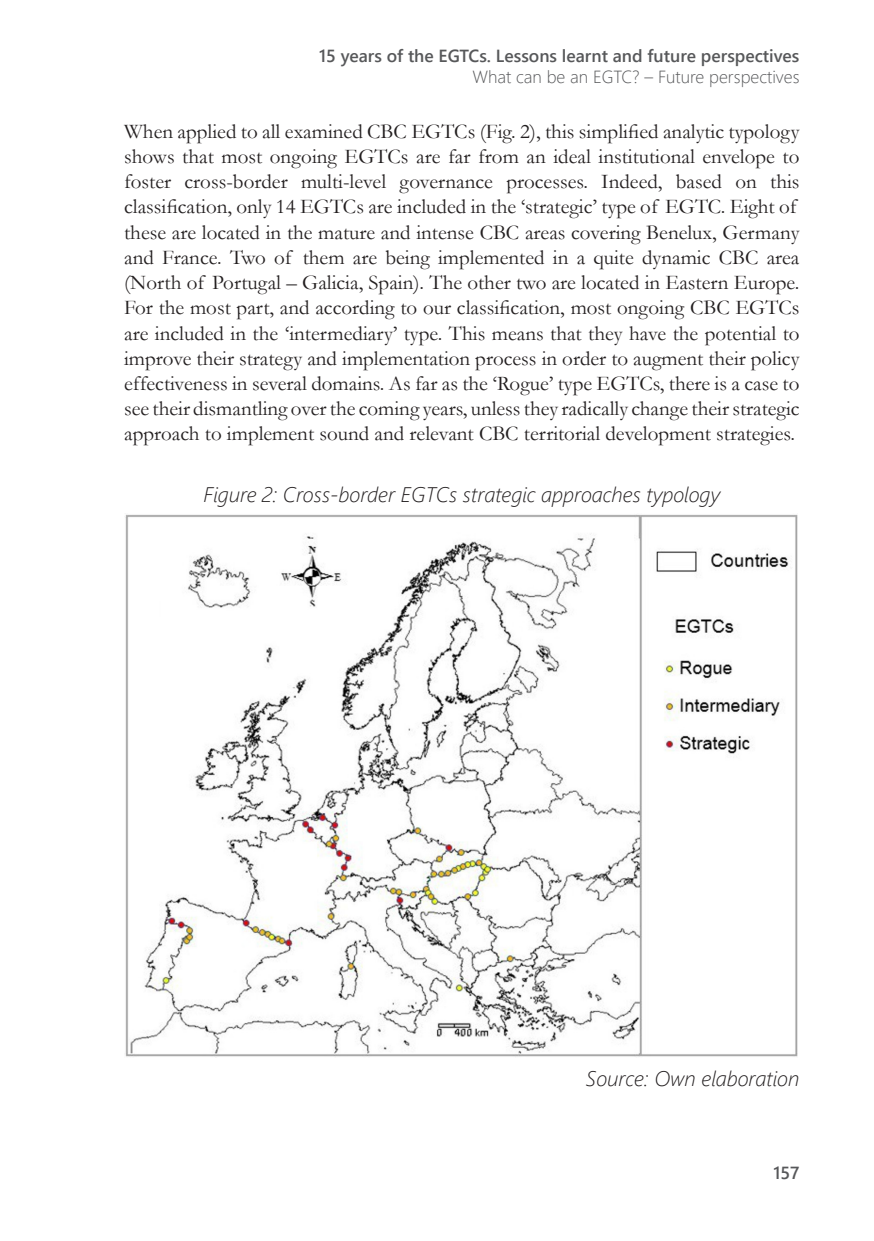
<style>
.page{position:relative;width:874px;height:1241px;background:#fff}
.page>*{position:absolute;margin:0;border:0;box-sizing:border-box;transform-origin:0 0}
.Szöveg{font:21px/25.2px "Garamond";color:#231f20}
.Forrás{font:italic 300 21px "Segoe UI";color:#231f20}
.t1{font:600 17.5px "Segoe UI";color:#57585a}
.t2{font:300 17.5px "Segoe UI";color:#57585a}
</style>
<div class="page">
<img style="left:125px;top:514px;width:672px;height:542px">
<p class="t1" style="left:319px;top:40px;width:481px">15 years of the EGTCs. Lessons learnt and future perspectives</p>
<p class="t2" style="left:472px;top:61px;width:328px">What can be an EGTC? – Future perspectives</p>
<p class="Szöveg" style="left:124px;top:118px;width:676px">When applied to all examined CBC EGTCs (Fig. 2), this simplified analytic typology shows that most ongoing EGTCs are far from an ideal institutional envelope to foster cross-border multi-level governance processes. Indeed, based on this classification, only 14 EGTCs are included in the ‘strategic’ type of EGTC. Eight of these are located in the mature and intense CBC areas covering Benelux, Germany and France. Two of them are being implemented in a quite dynamic CBC area (North of Portugal – Galicia, Spain). The other two are located in Eastern Europe.<br>For the most part, and according to our classification, most ongoing CBC EGTCs are included in the ‘intermediary’ type. This means that they have the potential to improve their strategy and implementation process in order to augment their policy effectiveness in several domains. As far as the ‘Rogue’ type EGTCs, there is a case to see their dismantling over the coming years, unless they radically change their strategic approach to implement sound and relevant CBC territorial development strategies.</p>
<p class="Forrás" style="left:203px;top:474px;width:517px">Figure 2: Cross-border EGTCs strategic approaches typology</p>
<p class="Forrás" style="left:585px;top:1058px;width:215px">Source: Own elaboration</p>
<p class="t1" style="left:773px;top:1156px;width:28px">157</p>
</div>
